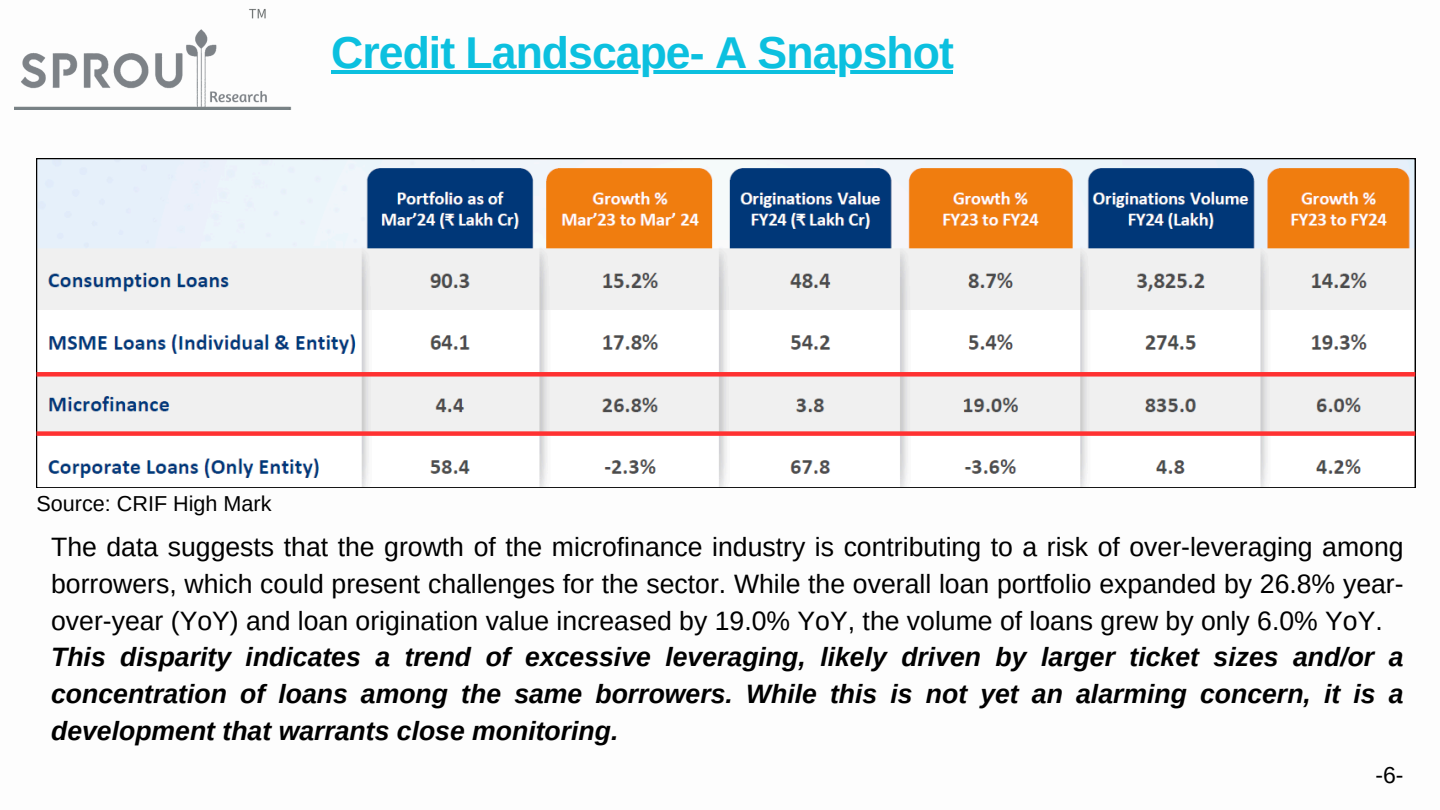
<style>
.page{position:relative;width:1440px;height:810px;background:#fff}
.page>*{position:absolute;margin:0;border:0;box-sizing:border-box;transform-origin:0 0}
.t1{font:700 44.6px "Arimo";letter-spacing:-.02em;color:#0cc0df}
.t2{font:26.6px/36.8px "Arimo";color:#000}
.t3{font:23px "Arimo";color:#000}
.t4{font:21.6px "Arimo";color:#000}
.s1{font-weight:700;font-style:italic}
</style>
<div class="page">
<svg style="left:37px;top:159px;width:1378px;height:329px"></svg>
<img style="left:15px;top:8px;width:277px;height:102px">
<hr style="left:331px;top:70px;width:622px;height:4px;background:#0cc0df">
<div style="left:37px;top:372px;width:1378px;height:5px;background:#ff3131"></div>
<div style="left:37px;top:431px;width:1378px;height:5px;background:#ff3131"></div>
<p class="t1" style="left:331px;top:28px;width:624px">Credit Landscape- A Snapshot</p>
<h1 class="t4" style="left:37px;top:491px;width:237px">Source: CRIF High Mark</h1>
<p class="t2" style="left:51px;top:528px;width:1354px">The data suggests that the growth of the microfinance industry is contributing to a risk of over-leveraging among borrowers, which could present challenges for the sector. While the overall loan portfolio expanded by 26.8% year&shy;over-year (YoY) and loan origination value increased by 19.0% YoY, the volume of loans grew by only 6.0% YoY.<br><span class="s1">This disparity indicates a trend of excessive leveraging, likely driven by larger ticket sizes and/or a concentration of loans among the same borrowers. While this is not yet an alarming concern, it is a development that warrants close monitoring.</span></p>
<p class="t3" style="left:1376px;top:762px;width:30px">-6-</p>
</div>
